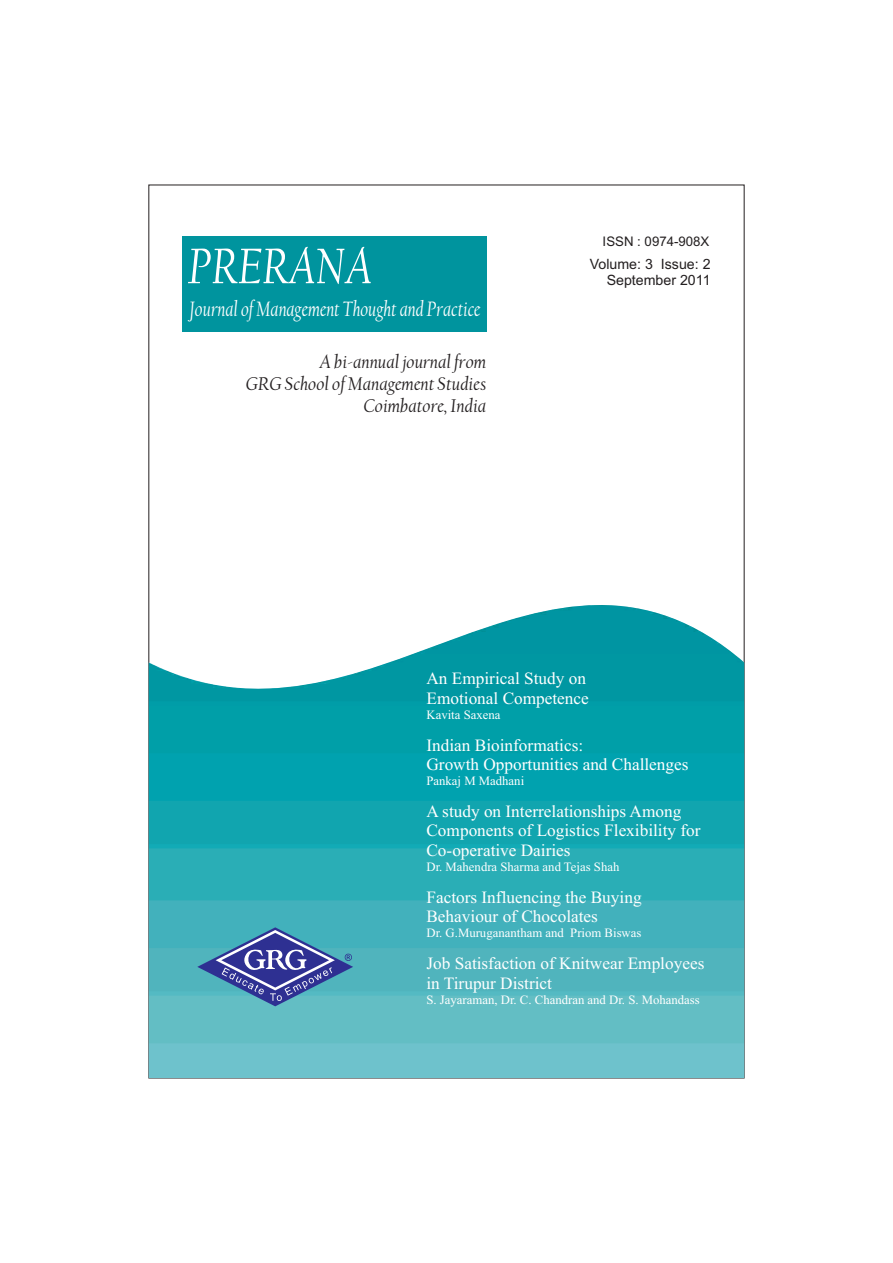
<style>
.page{position:relative;width:893px;height:1263px;background:#fff}
.page>*{position:absolute;margin:0;border:0;box-sizing:border-box;transform-origin:0 0}
.t1{font:italic 21.6px "Californian FB";color:#fff;scale:.86 1}
.t2{font:italic 19.2px/22px "Californian FB";color:#231f20;text-align:right}
.t3{font:17.25px/19px "Times New Roman";color:#fff}
.t4{font:14.25px/15.9px "Arial";color:#231f20;text-align:right}
.t5{font:13.2px "Arial";color:#231f20}
.t6{font:12.75px "Times New Roman";color:#fff}
</style>
<div class="page">
<div style="left:182px;top:237px;width:304px;height:95px;background:#00949e"></div>
<svg style="left:188px;top:247px;width:183px;height:37px"></svg>
<img style="left:149px;top:490px;width:595px;height:588px">
<svg style="left:197px;top:927px;width:156px;height:79px;background:#5589b4"></svg>
<p class="t1" style="left:189px;top:300px;width:340px">Journal of Management Thought and Practice</p>
<p class="t2" style="left:246px;top:352px;width:242px">A bi-annual journal from<br>GRG School of Management Studies<br>Coimbatore, India</p>
<p class="t5" style="left:603px;top:237px;width:108px">ISSN : 0974-908X</p>
<p class="t4" style="left:590px;top:257px;width:122px">Volume: 3 Issue: 2<br>September 2011</p>
<p class="t3" style="left:426px;top:671px;width:164px">An Empirical Study on<br>Emotional Competence</p>
<p class="t6" style="left:426px;top:710px;width:76px">Kavita Saxena</p>
<p class="t3" style="left:426px;top:737px;width:264px">Indian Bioinformatics:<br>Growth Opportunities and Challenges</p>
<p class="t6" style="left:426px;top:776px;width:99px">Pankaj M Madhani</p>
<p class="t3" style="left:426px;top:804px;width:276px">A study on Interrelationships Among<br>Components of Logistics Flexibility for<br>Co-operative Dairies</p>
<p class="t6" style="left:426px;top:862px;width:194px">Dr. Mahendra Sharma and Tejas Shah</p>
<p class="t3" style="left:426px;top:889px;width:217px">Factors Influencing the Buying<br>Behaviour of Chocolates</p>
<p class="t6" style="left:426px;top:928px;width:216px">Dr. G.Muruganantham and Priom Biswas</p>
<p class="t3" style="left:426px;top:956px;width:279px">Job Satisfaction of Knitwear Employees in Tirupur District</p>
<p class="t6" style="left:426px;top:995px;width:275px">S. Jayaraman, Dr. C. Chandran and Dr. S. Mohandass</p>
</div>
